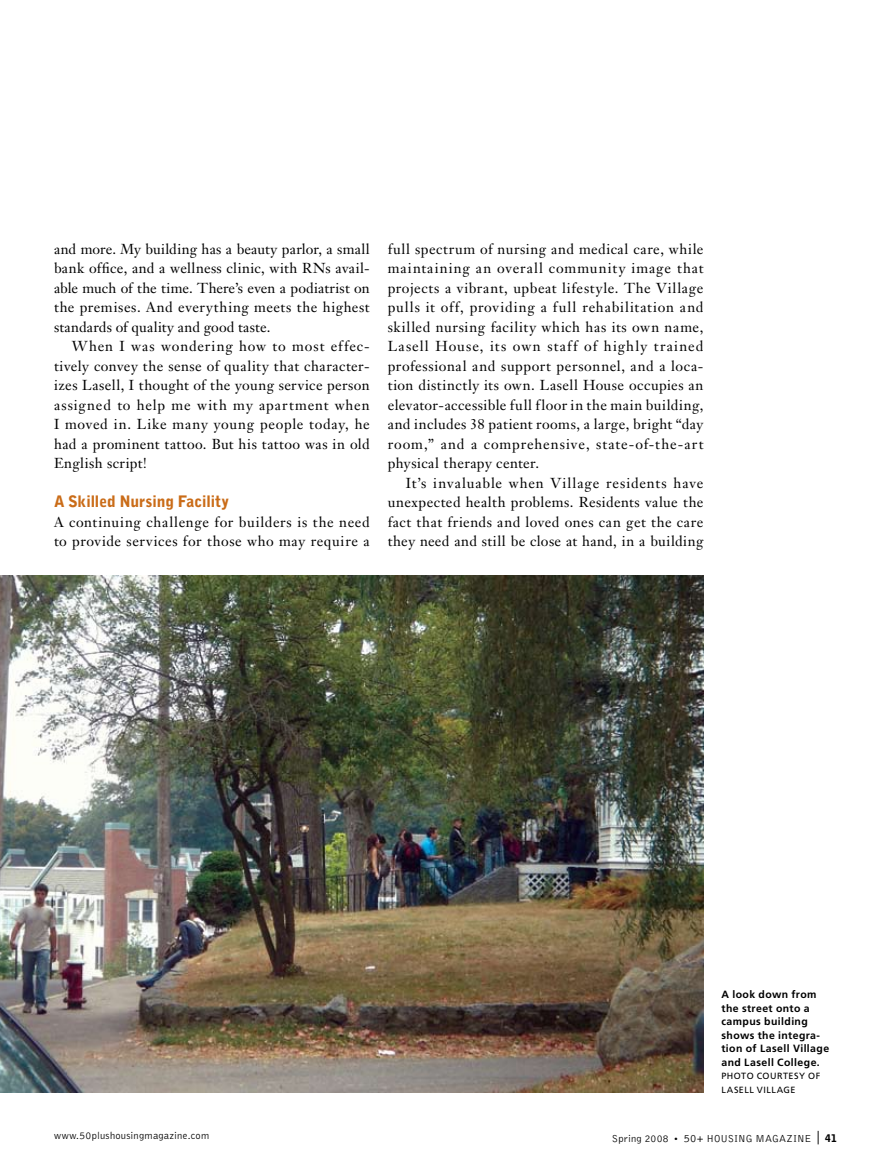
<style>
.page{position:relative;width:891px;height:1175px;background:#fff}
.page>*{position:absolute;margin:0;border:0;box-sizing:border-box;transform-origin:0 0}
.t1{font:900 15.75px "Bell Gothic Std";letter-spacing:-.005em;color:#ca6c18}
.t2{font:14.25px/19.5px "Janson Text LT Std";letter-spacing:.035em;color:#000;text-align:justify}
.t3{font:700 10.5px/13.5px "Frutiger LT Std";letter-spacing:.04em;color:#000}
.t4{font:300 10.5px "Bell Gothic Std";letter-spacing:.02em;color:#000}
.t5{font:9px/13.5px "Frutiger LT Std";letter-spacing:.055em;color:#000}
.s1{font-size:9px}
.s2{font-size:11.25px}
.s3{font-size:13.5px}
.s4{font-weight:900}
</style>
<div class="page">
<img style="left:0;top:576px;width:704px;height:516px">
<p class="t2" style="left:54px;top:239px;width:317px">and more. My building has a beauty parlor, a small bank office, and a wellness clinic, with RNs avail&shy;able much of the time. There’s even a podiatrist on the premises. And everything meets the highest standards of quality and good taste.</p>
<p class="t2" style="left:54px;top:336px;width:317px;text-indent:18px">When I was wondering how to most effec&shy;tively convey the sense of quality that character&shy;izes Lasell, I thought of the young service person assigned to help me with my apartment when I moved in. Like many young people today, he had a prominent tattoo. But his tattoo was in old English script!</p>
<p class="t1" style="left:54px;top:492px;width:177px">A Skilled Nursing Facility</p>
<p class="t2" style="left:54px;top:512px;width:317px">A continuing challenge for builders is the need to provide services for those who may require a</p>
<p class="t2" style="left:388px;top:239px;width:317px">full spectrum of nursing and medical care, while maintaining an overall community image that projects a vibrant, upbeat lifestyle. The Village pulls it off, providing a full rehabilitation and skilled nursing facility which has its own name, Lasell House, its own staff of highly trained professional and support personnel, and a loca&shy;tion distinctly its own. Lasell House occupies an elevator-accessible full floor in the main building, and includes 38 patient rooms, a large, bright “day room,” and a comprehensive, state-of-the-art physical therapy center.</p>
<p class="t2" style="left:388px;top:473px;width:317px;text-indent:18px">It’s invaluable when Village residents have unexpected health problems. Residents value the fact that friends and loved ones can get the care they need and still be close at hand, in a building</p>
<p class="t3" style="left:722px;top:988px;width:109px">A look down from the street onto a campus building shows the integra&shy;tion of Lasell Village and Lasell College.</p>
<p class="t5" style="left:722px;top:1069px;width:100px">PHOTO COURTESY OF<br>LASELL VILLAGE</p>
<p class="t4" style="left:54px;top:1130px;width:157px">www.50plushousingmagazine.com</p>
<p class="t4" style="left:612px;top:1132px;width:227px">Spring 2008 <span class="s1">•</span> <span class="s2">50+</span> HOUSING MAGAZINE <span class="s3">|</span> <span class="s4">41</span></p>
</div>
